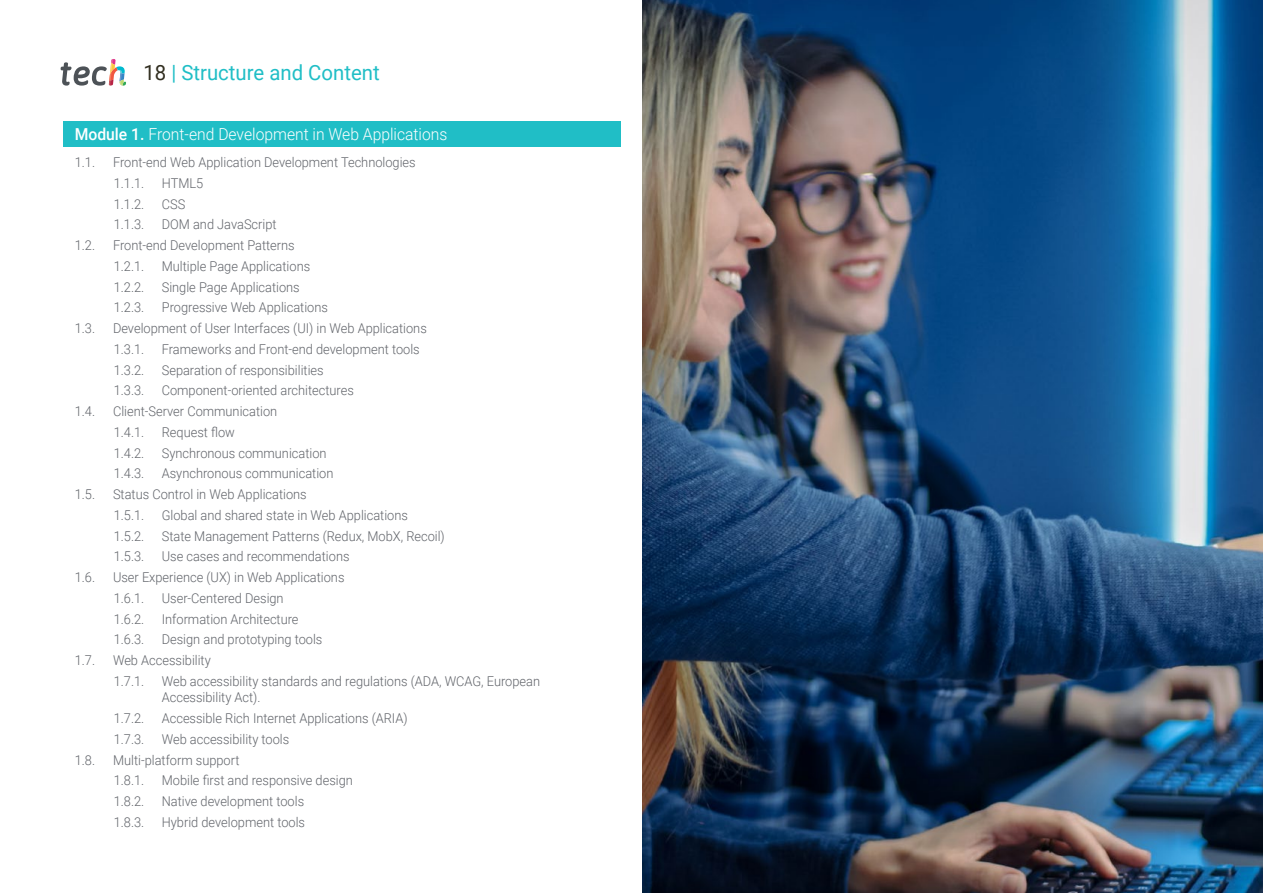
<style>
.page{position:relative;width:1263px;height:893px;background:#fff}
.page>*{position:absolute;margin:0;border:0;box-sizing:border-box;transform-origin:0 0}
.t1{font:21px "Roboto";color:#20bec6}
.t2{font:300 16.5px "Roboto";color:#fff;scale:.95 1}
.t3{font:300 13.5px/20.7px "Roboto";color:#61646a;scale:.95 1}
.s1{color:#312e20}
.s2{font-weight:500}
</style>
<div class="page">
<img style="left:642px;top:0;width:621px;height:893px">
<div style="left:64px;top:121px;width:557px;height:25px;background:#20bec6"></div>
<svg style="left:61px;top:59px;width:65px;height:27px"></svg>
<h1 class="t1" style="left:144px;top:57px;width:238px"><span class="s1">18</span> | Structure and Content</h1>
<p class="t2" style="left:75px;top:123px;width:394px"><span class="s2">Module 1.</span> Front-end Development in Web Applications</p>
<p class="t3" style="left:75px;top:151px;width:23px">1.1.</p>
<p class="t3" style="left:113px;top:151px;width:320px">Front-end Web Application Development Technologies<br>1.1.1.</p>
<p class="t3" style="left:162px;top:172px;width:45px">HTML5</p>
<p class="t3" style="left:114px;top:193px;width:34px">1.1.2.</p>
<p class="t3" style="left:162px;top:193px;width:26px">CSS</p>
<p class="t3" style="left:114px;top:214px;width:34px">1.1.3.</p>
<p class="t3" style="left:162px;top:214px;width:122px">DOM and JavaScript</p>
<p class="t3" style="left:75px;top:234px;width:23px">1.2.</p>
<p class="t3" style="left:113px;top:234px;width:193px">Front-end Development Patterns<br>1.2.1.</p>
<p class="t3" style="left:162px;top:255px;width:158px">Multiple Page Applications</p>
<p class="t3" style="left:114px;top:276px;width:34px">1.2.2.</p>
<p class="t3" style="left:162px;top:276px;width:147px">Single Page Applications</p>
<p class="t3" style="left:114px;top:297px;width:34px">1.2.3.</p>
<p class="t3" style="left:162px;top:297px;width:176px">Progressive Web Applications</p>
<p class="t3" style="left:75px;top:317px;width:23px">1.3.</p>
<p class="t3" style="left:113px;top:317px;width:332px">Development of User Interfaces (UI) in Web Applications<br>1.3.1.</p>
<p class="t3" style="left:162px;top:338px;width:273px">Frameworks and Front-end development tools</p>
<p class="t3" style="left:114px;top:359px;width:34px">1.3.2.</p>
<p class="t3" style="left:162px;top:359px;width:172px">Separation of responsibilities</p>
<p class="t3" style="left:114px;top:380px;width:34px">1.3.3.</p>
<p class="t3" style="left:162px;top:380px;width:204px">Component-oriented architectures</p>
<p class="t3" style="left:75px;top:400px;width:23px">1.4.</p>
<p class="t3" style="left:113px;top:400px;width:174px">Client-Server Communication<br>1.4.1.</p>
<p class="t3" style="left:162px;top:421px;width:78px">Request flow</p>
<p class="t3" style="left:114px;top:442px;width:34px">1.4.2.</p>
<p class="t3" style="left:162px;top:442px;width:175px">Synchronous communication</p>
<p class="t3" style="left:114px;top:463px;width:34px">1.4.3.</p>
<p class="t3" style="left:162px;top:463px;width:182px">Asynchronous communication</p>
<p class="t3" style="left:75px;top:483px;width:23px">1.5.</p>
<p class="t3" style="left:113px;top:483px;width:205px">Status Control in Web Applications<br>1.5.1.</p>
<p class="t3" style="left:162px;top:504px;width:261px">Global and shared state in Web Applications</p>
<p class="t3" style="left:114px;top:525px;width:34px">1.5.2.</p>
<p class="t3" style="left:162px;top:525px;width:299px">State Management Patterns (Redux, MobX, Recoil)</p>
<p class="t3" style="left:114px;top:546px;width:34px">1.5.3.</p>
<p class="t3" style="left:162px;top:546px;width:199px">Use cases and recommendations</p>
<p class="t3" style="left:75px;top:566px;width:23px">1.6.</p>
<p class="t3" style="left:113px;top:566px;width:245px">User Experience (UX) in Web Applications<br>1.6.1.</p>
<p class="t3" style="left:162px;top:587px;width:130px">User-Centered Design</p>
<p class="t3" style="left:114px;top:608px;width:34px">1.6.2.</p>
<p class="t3" style="left:162px;top:608px;width:146px">Information Architecture</p>
<p class="t3" style="left:114px;top:629px;width:34px">1.6.3.</p>
<p class="t3" style="left:162px;top:629px;width:171px">Design and prototyping tools</p>
<p class="t3" style="left:75px;top:649px;width:23px">1.7.</p>
<p class="t3" style="left:113px;top:649px;width:104px">Web Accessibility<br>1.7.1.</p>
<p class="t3" style="left:162px;top:672px;width:400px;line-height:16.5px">Web accessibility standards and regulations (ADA, WCAG, European<br>Accessibility Act).</p>
<p class="t3" style="left:114px;top:707px;width:34px">1.7.2.</p>
<p class="t3" style="left:162px;top:707px;width:260px">Accessible Rich Internet Applications (ARIA)</p>
<p class="t3" style="left:114px;top:728px;width:34px">1.7.3.</p>
<p class="t3" style="left:162px;top:728px;width:136px">Web accessibility tools</p>
<p class="t3" style="left:75px;top:749px;width:23px">1.8.</p>
<p class="t3" style="left:113px;top:749px;width:135px">Multi-platform support<br>1.8.1.</p>
<p class="t3" style="left:162px;top:770px;width:203px">Mobile first and responsive design</p>
<p class="t3" style="left:114px;top:790px;width:34px">1.8.2.</p>
<p class="t3" style="left:162px;top:790px;width:151px">Native development tools</p>
<p class="t3" style="left:114px;top:811px;width:34px">1.8.3.</p>
<p class="t3" style="left:162px;top:811px;width:152px">Hybrid development tools</p>
</div>
